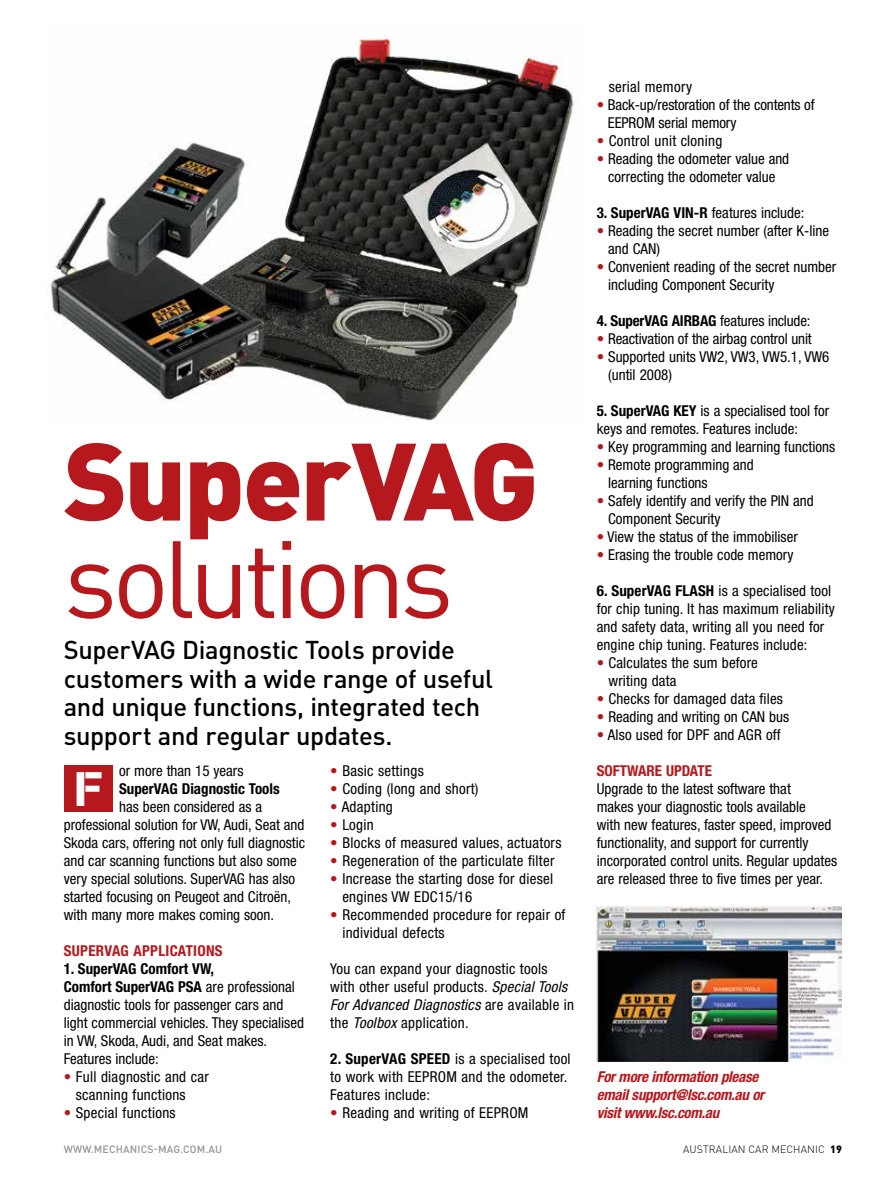
<style>
.page{position:relative;width:893px;height:1178px;background:#fff}
.page>*{position:absolute;margin:0;border:0;box-sizing:border-box;transform-origin:0 0}
.t1{font:108px "DIN Pro";letter-spacing:-.055em;color:#b5191e}
.t2{font:900 108px "DIN Pro";letter-spacing:-.03em;color:#b5191e}
.t3{font:48px "AG Book Stencil";color:#fff}
.t4{font:500 25.5px/28.5px "DIN Pro";letter-spacing:-.015em;color:#000}
.t5{font:condensed 15px/18px "Helvetica Neue LT Std";color:#000}
.t6{font:condensed 15px/18px "Helvetica Neue LT Std";letter-spacing:.02em;color:#000}
.t7{font:italic 700 condensed 15px/18px "Helvetica Neue LT Std";letter-spacing:-.02em;color:#b5191e}
.t8{font:700 condensed 15px "Helvetica Neue LT Std";color:#000}
.t9{font:700 condensed 15px "Helvetica Neue LT Std";letter-spacing:.01em;color:#b5191e}
.t10{font:500 10.5px "DIN Pro";letter-spacing:.01em;color:#939598}
.t11{font:300 10.5px "DIN Pro";letter-spacing:.01em;color:#000}
.s1{font-weight:700}
.s2{color:#b5191e}
.s3{font-style:italic}
.s4{font-weight:400}
.s5{font-weight:900}
</style>
<div class="page">
<div style="left:64px;top:765px;width:49px;height:47px;background:#b5191e"></div>
<img style="left:50px;top:38px;width:529px;height:383px">
<hr style="left:0;top:81px;width:1px;height:288px;background:#000">
<img style="left:596px;top:906px;width:246px;height:155px">
<h1 class="t2" style="left:64px;top:408px;width:477px">SuperVAG</h1>
<h1 class="t1" style="left:64px;top:506px;width:391px">solutions</h1>
<h3 class="t4" style="left:64px;top:634px;width:431px">SuperVAG Diagnostic Tools provide customers with a wide range of useful and unique functions, integrated tech support and regular updates.</h3>
<p class="t5" style="left:119px;top:762px;width:126px">or more than 15 years</p>
<p class="t8" style="left:119px;top:780px;width:162px">SuperVAG Diagnostic Tools</p>
<p class="t5" style="left:64px;top:798px;width:243px;text-indent:55px">has been considered as a professional solution for VW, Audi, Seat and Skoda cars, offering not only full diagnostic and car scanning functions but also some very special solutions. SuperVAG has also started focusing on Peugeot and Citroën, with many more makes coming soon.</p>
<p class="t9" style="left:64px;top:942px;width:160px">SUPERVAG APPLICATIONS</p>
<p class="t5" style="left:64px;top:960px;width:242px"><span class="s1">1. SuperVAG Comfort VW,<br>Comfort SuperVAG PSA</span> are professional diagnostic tools for passenger cars and light commercial vehicles. They specialised in VW, Skoda, Audi, and Seat makes.<br>Features include:</p>
<p class="t6" style="left:76px;top:1068px;width:135px;text-indent:-12px"><span class="s2">•</span> Full diagnostic and car scanning functions</p>
<p class="t6" style="left:64px;top:1104px;width:113px"><span class="s2">•</span> Special functions</p>
<p class="t6" style="left:330px;top:762px;width:95px"><span class="s2">•</span> Basic settings</p>
<p class="t6" style="left:330px;top:780px;width:150px"><span class="s2">•</span> Coding (long and short)</p>
<p class="t6" style="left:330px;top:798px;width:64px"><span class="s2">•</span> Adapting</p>
<p class="t5" style="left:330px;top:816px;width:45px"><span class="s2">•</span> Login</p>
<p class="t6" style="left:330px;top:834px;width:233px"><span class="s2">•</span> Blocks of measured values, actuators</p>
<p class="t6" style="left:330px;top:852px;width:226px"><span class="s2">•</span> Regeneration of the particulate filter</p>
<p class="t6" style="left:342px;top:870px;width:212px;text-indent:-12px"><span class="s2">•</span> Increase the starting dose for diesel engines VW EDC15/16</p>
<p class="t6" style="left:342px;top:906px;width:225px;text-indent:-12px"><span class="s2">•</span> Recommended procedure for repair of individual defects</p>
<p class="t6" style="left:330px;top:960px;width:245px">You can expand your diagnostic tools with other useful products. <span class="s3">Special Tools For Advanced Diagnostics</span> are available in the <span class="s3">Toolbox</span> application.</p>
<p class="t6" style="left:330px;top:1050px;width:242px"><span class="s1">2. SuperVAG SPEED</span> is a specialised tool to work with EEPROM and the odometer.<br>Features include:</p>
<p class="t6" style="left:330px;top:1104px;width:200px"><span class="s2">•</span> Reading and writing of EEPROM</p>
<h2 class="t3" style="left:74px;top:760px;width:29px">F</h2>
<p class="t6" style="left:609px;top:78px;width:85px">serial memory</p>
<p class="t5" style="left:608px;top:96px;width:208px;text-indent:-11px"><span class="s2">•</span> Back-up/restoration of the contents of<br>EEPROM serial memory</p>
<p class="t6" style="left:597px;top:132px;width:127px"><span class="s2">•</span> Control unit cloning</p>
<p class="t5" style="left:597px;top:150px;width:194px;text-align:center"><span class="s2">•</span> Reading the odometer value and correcting the odometer value</p>
<p class="t5" style="left:597px;top:204px;width:209px"><span class="s1">3. SuperVAG VIN-R</span> features include:</p>
<p class="t5" style="left:608px;top:222px;width:222px;text-indent:-11px"><span class="s2">•</span> Reading the secret number (after K-line and CAN)</p>
<p class="t5" style="left:608px;top:258px;width:230px;text-indent:-11px"><span class="s2">•</span> Convenient reading of the secret number including Component Security</p>
<p class="t8" style="left:597px;top:312px;width:215px">4. SuperVAG AIRBAG <span class="s4">features include:</span></p>
<p class="t5" style="left:597px;top:330px;width:217px"><span class="s2">•</span> Reactivation of the airbag control unit</p>
<p class="t5" style="left:608px;top:348px;width:223px;text-indent:-11px"><span class="s2">•</span> Supported units VW2, VW3, VW5.1, VW6 (until 2008)</p>
<p class="t5" style="left:597px;top:402px;width:234px"><span class="s1">5. SuperVAG KEY</span> is a specialised tool for keys and remotes. Features include:</p>
<p class="t5" style="left:597px;top:438px;width:240px"><span class="s2">•</span> Key programming and learning functions</p>
<p class="t5" style="left:608px;top:456px;width:147px;text-indent:-11px"><span class="s2">•</span> Remote programming and learning functions</p>
<p class="t5" style="left:608px;top:492px;width:207px;text-indent:-11px"><span class="s2">•</span> Safely identify and verify the PIN and<br>Component Security</p>
<p class="t5" style="left:597px;top:528px;width:203px"><span class="s2">•</span> View the status of the immobiliser</p>
<p class="t5" style="left:597px;top:546px;width:198px"><span class="s2">•</span> Erasing the trouble code memory</p>
<p class="t5" style="left:597px;top:582px;width:240px"><span class="s1">6. SuperVAG FLASH</span> is a specialised tool for chip tuning. It has maximum reliability and safety data, writing all you need for engine chip tuning. Features include:</p>
<p class="t5" style="left:608px;top:654px;width:151px;text-indent:-12px"><span class="s2">•</span> Calculates the sum before writing data</p>
<p class="t5" style="left:597px;top:690px;width:188px"><span class="s2">•</span> Checks for damaged data files</p>
<p class="t5" style="left:597px;top:708px;width:194px"><span class="s2">•</span> Reading and writing on CAN bus</p>
<p class="t5" style="left:597px;top:726px;width:186px"><span class="s2">•</span> Also used for DPF and AGR off</p>
<p class="t9" style="left:597px;top:762px;width:117px">SOFTWARE UPDATE</p>
<p class="t5" style="left:597px;top:780px;width:242px">Upgrade to the latest software that<br>makes your diagnostic tools available<br>with new features, faster speed, improved functionality, and support for currently incorporated control units. Regular updates are released three to five times per year.</p>
<p class="t7" style="left:597px;top:1068px;width:169px">For more information please email support@lsc.com.au or visit www.lsc.com.au</p>
<p class="t10" style="left:64px;top:1141px;width:160px">WWW.MECHANICS-MAG.COM.AU</p>
<p class="t11" style="left:683px;top:1141px;width:160px">AUSTRALIAN CAR MECHANIC <span class="s5">19</span></p>
</div>
